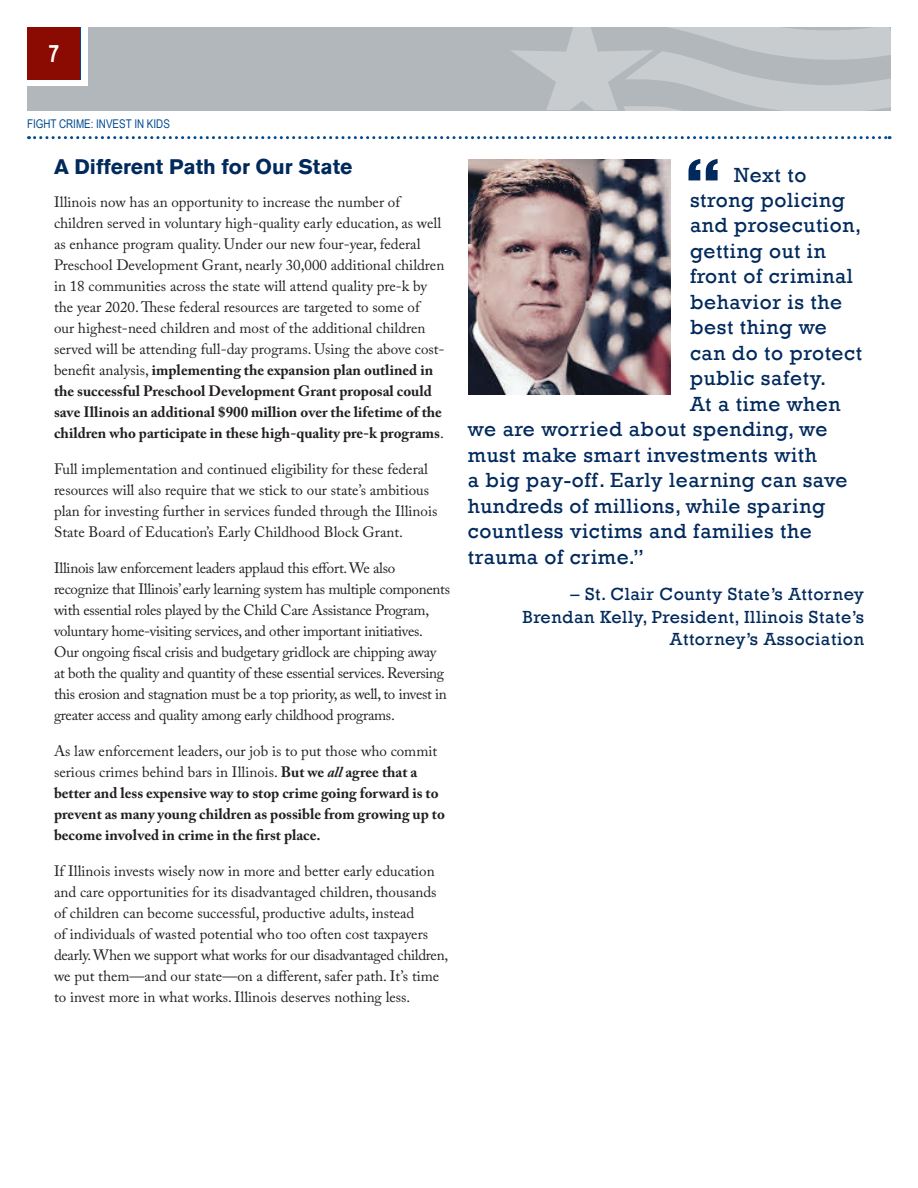
<style>
.page{position:relative;width:918px;height:1188px;background:#fff}
.page>*{position:absolute;margin:0;border:0;box-sizing:border-box;transform-origin:0 0}
.t1{font:700 24px "Arial Narrow";color:#fff}
.t2{font:21px "Rockwell";letter-spacing:.03em;color:#00295c}
.t3{font:700 21px "Akzidenz Grotesk BE";color:#00295c}
.t4{font:18px/22.5px "Rockwell";letter-spacing:.03em;color:#00295c;text-align:right}
.t5{font:15px/21px "Adobe Caslon Pro";color:#231f20}
.t6{font:15px/21px "Adobe Caslon Pro";letter-spacing:-.02em;color:#231f20}
.t7{font:700 15px/21px "Adobe Caslon Pro";color:#231f20}
.t8{font:12px "Arial Narrow";color:#014990}
.s1{font-weight:700}
.s2{font-weight:400}
.s3{font-style:italic}
</style>
<div class="page">
<svg style="left:35px;top:136px;width:855px;height:3px"></svg>
<div style="left:27px;top:27px;width:864px;height:83px;background:#b2b7bb"></div>
<svg style="left:511px;top:27px;width:380px;height:83px"></svg>
<div style="left:21px;top:21px;width:67px;height:65px;background:#fff"></div>
<svg style="left:27px;top:27px;width:54px;height:53px"></svg>
<div style="left:28px;top:27px;width:52px;height:52px;background:#8b0a02"></div>
<img style="left:468px;top:159px;width:203px;height:236px">
<svg style="left:688px;top:159px;width:30px;height:21px"></svg>
<h1 class="t1" style="left:49px;top:35px;width:12px">7</h1>
<p class="t8" style="left:27px;top:115px;width:144px">FIGHT CRIME: INVEST IN KIDS</p>
<h2 class="t3" style="left:54px;top:154px;width:300px">A Different Path for Our State</h2>
<p class="t5" style="left:54px;top:191px;width:392px">Illinois now has an opportunity to increase the number of children served in voluntary high-quality early education, as well as enhance program quality. Under our new four-year, federal Preschool Development Grant, nearly 30,000 additional children in 18 communities across the state will attend quality pre-k by the year 2020. These federal resources are targeted to some of<br>our highest-need children and most of the additional children served will be attending full-day programs. Using the above cost&shy;benefit analysis, <span class="s1">implementing the expansion plan outlined in the successful Preschool Development Grant proposal could save Illinois an additional $900 million over the lifetime of the children who participate in these high-quality pre-k programs</span>.</p>
<p class="t5" style="left:54px;top:458px;width:385px">Full implementation and continued eligibility for these federal resources will also require that we stick to our state’s ambitious plan for investing further in services funded through the Illinois State Board of Education’s Early Childhood Block Grant.</p>
<p class="t6" style="left:54px;top:557px;width:398px">Illinois law enforcement leaders applaud this effort. We also recognize that Illinois’ early learning system has multiple components with essential roles played by the Child Care Assistance Program, voluntary home-visiting services, and other important initiatives.<br>Our ongoing fiscal crisis and budgetary gridlock are chipping away at both the quality and quantity of these essential services. Reversing this erosion and stagnation must be a top priority, as well, to invest in greater access and quality among early childhood programs.</p>
<p class="t7" style="left:54px;top:740px;width:392px"><span class="s2">As law enforcement leaders, our job is to put those who commit serious crimes behind bars in Illinois.</span> But we <span class="s3">all</span> agree that a better and less expensive way to stop crime going forward is to prevent as many young children as possible from growing up to become involved in crime in the first place.</p>
<p class="t5" style="left:54px;top:860px;width:396px">If Illinois invests wisely now in more and better early education and care opportunities for its disadvantaged children, thousands of children can become successful, productive adults, instead<br>of individuals of wasted potential who too often cost taxpayers dearly. When we support what works for our disadvantaged children, we put them—and our state—on a different, safer path. It’s time to invest more in what works. Illinois deserves nothing less.</p>
<h2 class="t2" style="left:734px;top:162px;width:74px">Next to</h2>
<h2 class="t2" style="left:690px;top:188px;width:156px">strong policing</h2>
<h2 class="t2" style="left:690px;top:213px;width:173px">and prosecution,</h2>
<h2 class="t2" style="left:690px;top:239px;width:137px">getting out in</h2>
<h2 class="t2" style="left:690px;top:264px;width:165px">front of criminal</h2>
<h2 class="t2" style="left:690px;top:290px;width:154px">behavior is the</h2>
<h2 class="t2" style="left:690px;top:315px;width:138px">best thing we</h2>
<h2 class="t2" style="left:690px;top:341px;width:174px">can do to protect</h2>
<h2 class="t2" style="left:690px;top:366px;width:138px">public safety.</h2>
<h2 class="t2" style="left:690px;top:392px;width:152px">At a time when</h2>
<h2 class="t2" style="left:468px;top:417px;width:361px">we are worried about spending, we</h2>
<h2 class="t2" style="left:468px;top:443px;width:350px">must make smart investments with</h2>
<h2 class="t2" style="left:468px;top:468px;width:381px">a big pay-off. Early learning can save</h2>
<h2 class="t2" style="left:468px;top:494px;width:359px">hundreds of millions, while sparing</h2>
<h2 class="t2" style="left:468px;top:519px;width:345px">countless victims and families the</h2>
<h2 class="t2" style="left:468px;top:545px;width:178px">trauma of crime.”</h2>
<p class="t4" style="left:522px;top:583px;width:343px">– St. Clair County State’s Attorney<br>Brendan Kelly, President, Illinois State’s<br>Attorney’s Association</p>
</div>
